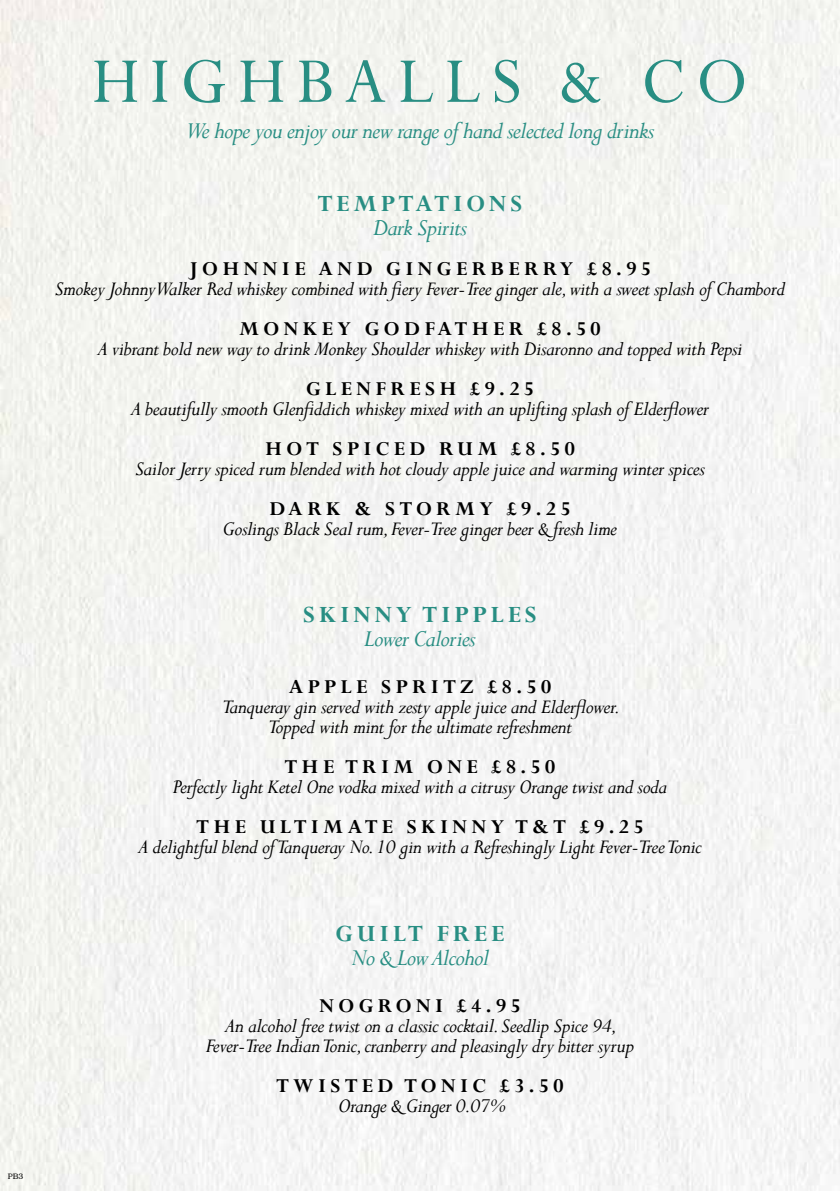
<style>
.page{position:relative;width:840px;height:1191px;background:#fff}
.page>*{position:absolute;margin:0;border:0;box-sizing:border-box;transform-origin:0 0}
.t1{font:71.8px "Perpetua";letter-spacing:.15em;color:#288e83}
.t2{font:italic 26px "Perpetua";letter-spacing:-.03em;color:#288e83}
.t3{font:700 26px "Perpetua";letter-spacing:.15em;color:#288e83}
.t4{font:italic 22px/20px "Perpetua";letter-spacing:-.02em;color:#000;text-align:center}
.t5{font:700 22px "Perpetua";letter-spacing:.2em;color:#000}
.t6{font:300 8px "Bookman";color:#000}
</style>
<div class="page">
<img style="left:0;top:0;width:839px;height:1191px">
<p class="t6" style="left:8px;top:1171px;width:17px">PB3</p>
<h1 class="t1" style="left:92px;top:36px;width:657px">HIGHBALLS &amp; CO</h1>
<p class="t2" style="left:186px;top:114px;width:469px">We hope you enjoy our new range of hand selected long drinks</p>
<p class="t3" style="left:317px;top:187px;width:206px">TEMPTATIONS</p>
<p class="t2" style="left:373px;top:211px;width:95px">Dark Spirits</p>
<p class="t5" style="left:189px;top:254px;width:463px">JOHNNIE AND GINGERBERRY £8.95</p>
<p class="t4" style="left:55px;top:278px;width:731px">Smokey Johnny Walker Red whiskey combined with fiery Fever-Tree ginger ale, with a sweet splash of Chambord</p>
<p class="t5" style="left:239px;top:314px;width:363px">MONKEY GODFATHER £8.50</p>
<p class="t4" style="left:97px;top:337px;width:646px">A vibrant bold new way to drink Monkey Shoulder whiskey with Disaronno and topped with Pepsi</p>
<p class="t5" style="left:306px;top:374px;width:229px">GLENFRESH £9.25</p>
<p class="t4" style="left:131px;top:397px;width:579px">A beautifully smooth Glenfiddich whiskey mixed with an uplifting splash of Elderflower</p>
<p class="t5" style="left:265px;top:434px;width:311px">HOT SPICED RUM £8.50</p>
<p class="t4" style="left:135px;top:457px;width:571px">Sailor Jerry spiced rum blended with hot cloudy apple juice and warming winter spices</p>
<p class="t5" style="left:269px;top:494px;width:302px">DARK &amp; STORMY £9.25</p>
<p class="t4" style="left:223px;top:517px;width:395px">Goslings Black Seal rum, Fever-Tree ginger beer &amp; fresh lime</p>
<p class="t3" style="left:303px;top:598px;width:235px">SKINNY TIPPLES</p>
<p class="t2" style="left:364px;top:622px;width:113px">Lower Calories</p>
<p class="t5" style="left:288px;top:673px;width:264px">APPLE SPRITZ £8.50</p>
<p class="t4" style="left:222px;top:696px;width:399px">Tanqueray gin served with zesty apple juice and Elderflower.<br>Topped with mint for the ultimate refreshment</p>
<p class="t5" style="left:284px;top:753px;width:272px">THE TRIM ONE £8.50</p>
<p class="t4" style="left:172px;top:776px;width:496px">Perfectly light Ketel One vodka mixed with a citrusy Orange twist and soda</p>
<p class="t5" style="left:196px;top:813px;width:448px">THE ULTIMATE SKINNY T&amp;T £9.25</p>
<p class="t4" style="left:138px;top:836px;width:565px">A delightful blend of Tanqueray No. 10 gin with a Refreshingly Light Fever-Tree Tonic</p>
<p class="t3" style="left:335px;top:916px;width:170px">GUILT FREE</p>
<p class="t2" style="left:350px;top:940px;width:140px">No &amp; Low Alcohol</p>
<p class="t5" style="left:319px;top:991px;width:203px">NOGRONI £4.95</p>
<p class="t4" style="left:206px;top:1015px;width:429px">An alcohol free twist on a classic cocktail. Seedlip Spice 94,<br>Fever-Tree Indian Tonic, cranberry and pleasingly dry bitter syrup</p>
<p class="t5" style="left:276px;top:1071px;width:288px">TWISTED TONIC £3.50</p>
<p class="t4" style="left:338px;top:1095px;width:170px">Orange &amp; Ginger 0.07%</p>
</div>
